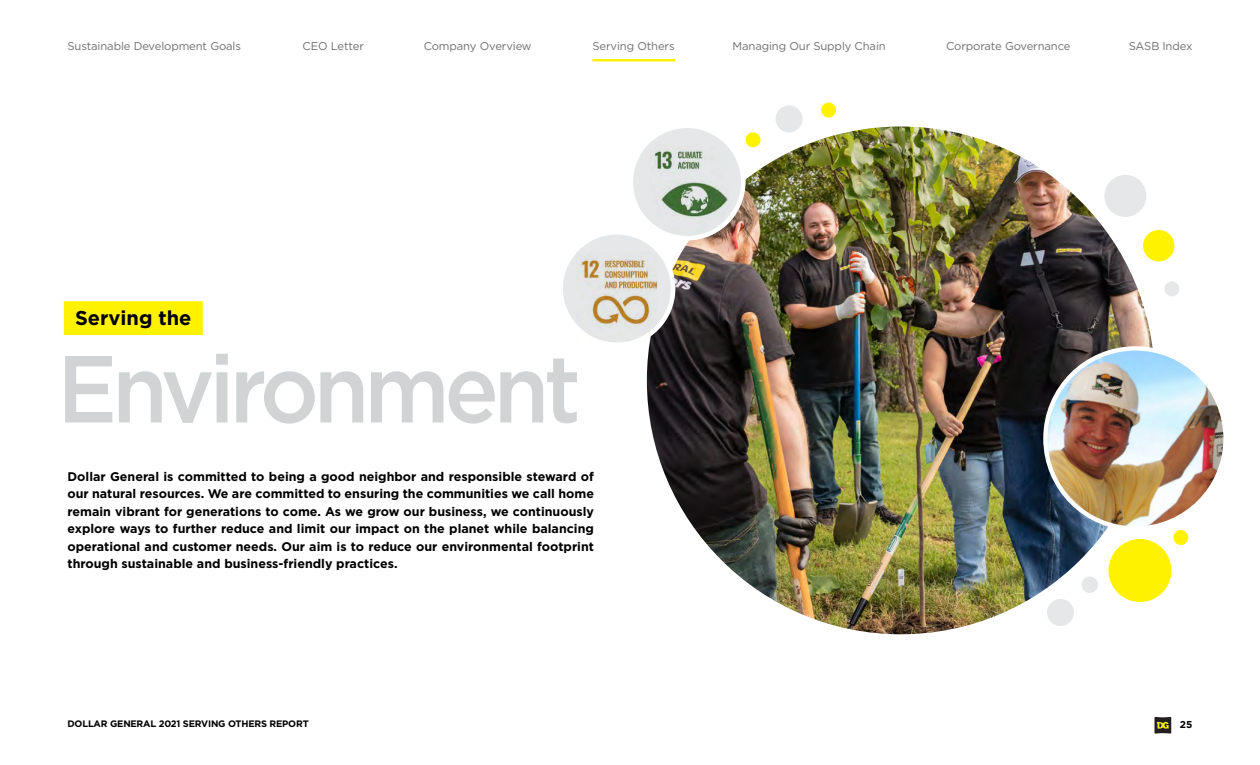
<style>
.page{position:relative;width:1260px;height:765px;background:#fff}
.page>*{position:absolute;margin:0;border:0;box-sizing:border-box;transform-origin:0 0}
.t1{font:500 95px "Gotham";letter-spacing:-.06em;color:#d1d3d4;scale:.95 1}
.t2{font:700 20px "Gotham";color:#000}
.t3{font:700 12.5px/17.5px "Gotham";color:#000;text-align:justify}
.t4{font:11.25px "Gotham";letter-spacing:-.01em;color:#6d6e71}
.t5{font:700 10px "Gotham";color:#000}
.t6{font:700 9.38px "Gotham";letter-spacing:-.02em;color:#000}
</style>
<div class="page">
<svg style="left:1154px;top:717px;width:17px;height:17px"></svg>
<img style="left:647px;top:127px;width:508px;height:507px;border-radius:254px">
<img style="left:1045px;top:348px;width:181px;height:181px;border-radius:90px">
<div style="left:1043px;top:346px;width:185px;height:185px;border:4px solid #fff;border-radius:50%"></div>
<div style="left:64px;top:301px;width:139px;height:34px;background:#fff200"></div>
<div style="left:1108px;top:539px;width:64px;height:63px;background:#fff200;border-radius:50%"></div>
<div style="left:1143px;top:230px;width:32px;height:32px;background:#fff200;border-radius:50%"></div>
<div style="left:1104px;top:175px;width:42px;height:42px;background:#e6e7e8;border-radius:50%"></div>
<div style="left:1047px;top:599px;width:27px;height:27px;background:#e6e7e8;border-radius:50%"></div>
<div style="left:1081px;top:576px;width:17px;height:17px;background:#e6e7e8;border-radius:50%"></div>
<div style="left:1173px;top:530px;width:15px;height:15px;background:#fff200;border-radius:50%"></div>
<div style="left:1164px;top:281px;width:15px;height:15px;background:#e6e7e8;border-radius:50%"></div>
<div style="left:631px;top:126px;width:112px;height:112px;background:#e5e7e8;border-radius:50%"></div>
<div style="left:628px;top:124px;width:118px;height:117px;border:5px solid #fff;border-radius:50%"></div>
<img style="left:649px;top:144px;width:79px;height:88px">
<div style="left:561px;top:232px;width:112px;height:113px;background:#e5e7e8;border-radius:50%"></div>
<div style="left:558px;top:230px;width:117px;height:117px;border:5px solid #fff;border-radius:50%"></div>
<img style="left:577px;top:256px;width:80px;height:86px">
<svg style="left:775px;top:105px;width:28px;height:28px"></svg>
<svg style="left:745px;top:132px;width:16px;height:16px"></svg>
<svg style="left:821px;top:102px;width:16px;height:16px"></svg>
<hr style="left:592px;top:59px;width:83px;height:2px;background:#fff200">
<p class="t4" style="left:68px;top:39px;width:175px">Sustainable Development Goals</p>
<p class="t4" style="left:303px;top:39px;width:63px">CEO Letter</p>
<p class="t4" style="left:424px;top:39px;width:109px">Company Overview</p>
<p class="t4" style="left:593px;top:39px;width:84px">Serving Others</p>
<p class="t4" style="left:732px;top:39px;width:155px">Managing Our Supply Chain</p>
<p class="t4" style="left:946px;top:39px;width:126px">Corporate Governance</p>
<p class="t4" style="left:1129px;top:39px;width:65px">SASB Index</p>
<h2 class="t2" style="left:75px;top:305px;width:118px">Serving the</h2>
<h1 class="t1" style="left:57px;top:327px;width:553px">Environment</h1>
<p class="t3" style="left:68px;top:468px;width:528px">Dollar General is committed to being a good neighbor and responsible steward of our natural resources. We are committed to ensuring the communities we call home remain vibrant for generations to come. As we grow our business, we continuously explore ways to further reduce and limit our impact on the planet while balancing operational and customer needs. Our aim is to reduce our environmental footprint through sustainable and business-friendly practices.</p>
<p class="t6" style="left:68px;top:718px;width:243px">DOLLAR GENERAL 2021 SERVING OTHERS REPORT</p>
<p class="t5" style="left:1180px;top:718px;width:14px">25</p>
</div>
